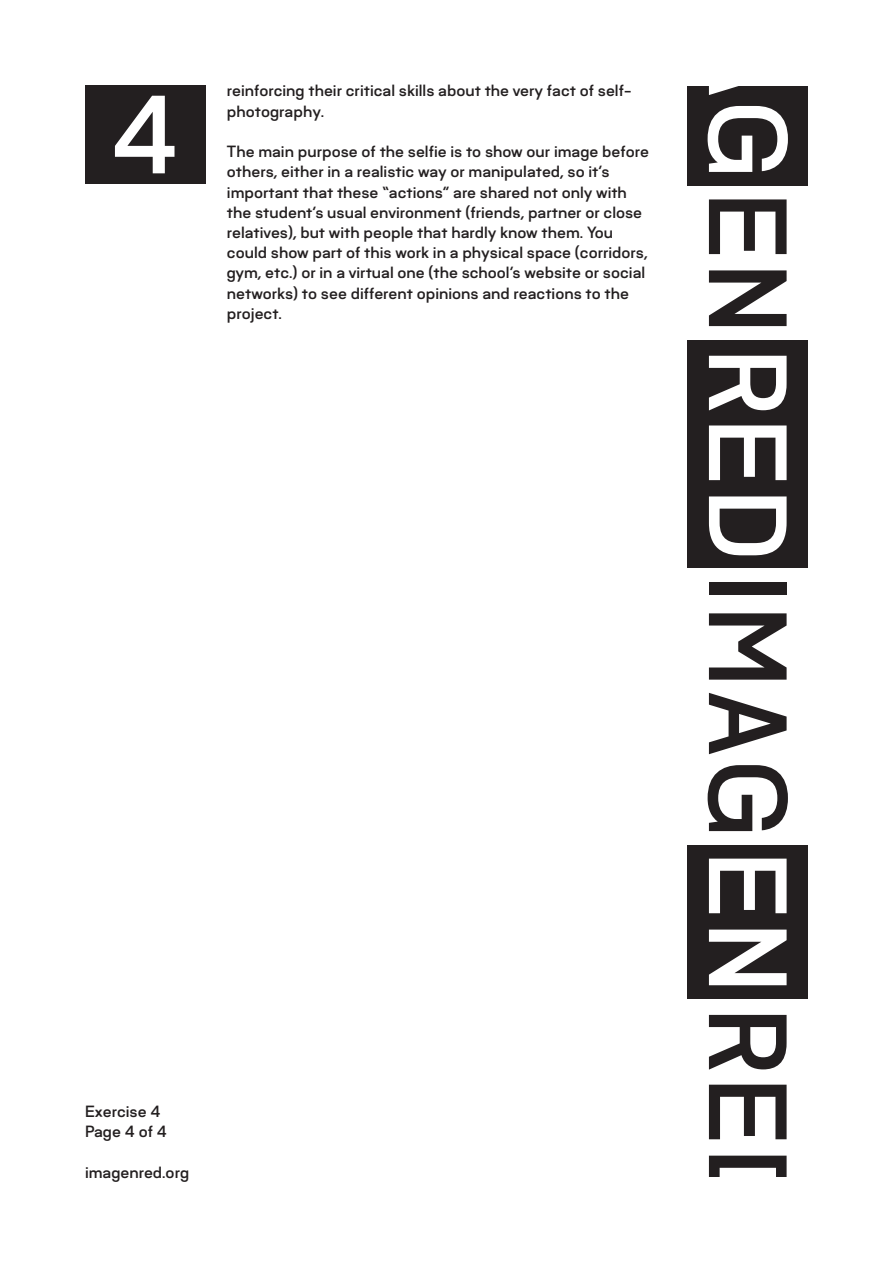
<style>
.page{position:relative;width:893px;height:1263px;background:#fff}
.page>*{position:absolute;margin:0;border:0;box-sizing:border-box;transform-origin:0 0}
.t1{font:600 102.9px "Rather";letter-spacing:.03em;color:#231f20}
.t2{font:600 102.75px "Rather";color:#fff}
.t3{font:600 15px/20.2px "Rather";color:#231f20}
.s1{color:#fff}
</style>
<div class="page">
<div style="left:85px;top:85px;width:120px;height:99px;background:#231f20"></div>
<div style="left:687px;top:340px;width:121px;height:229px;background:#231f20"></div>
<div style="left:687px;top:0;width:121px;height:186px;background:#231f20"></div>
<div style="left:674px;top:0;width:145px;height:85px;background:#fff"></div>
<div style="left:687px;top:845px;width:121px;height:154px;background:#231f20"></div>
<h2 class="t2" style="left:110px;top:69px;width:71px">4</h2>
<p class="t3" style="left:227px;top:81px;width:407px">reinforcing their critical skills about the very fact of self&shy;photography.</p>
<p class="t3" style="left:227px;top:141px;width:423px">The main purpose of the selfie is to show our image before others, either in a realistic way or manipulated, so it’s important that these “actions” are shared not only with the student’s usual environment (friends, partner or close relatives), but with people that hardly know them. You could show part of this work in a physical space (corridors, gym, etc.) or in a virtual one (the school’s website or social networks) to see different opinions and reactions to the project.</p>
<p class="t3" style="left:85px;top:1101px;width:84px">Exercise 4<br>Page 4 of 4</p>
<p class="t3" style="left:85px;top:1162px;width:106px">imagenred.org</p>
<h1 class="t1" style="left:813px;top:31px;width:1190px;rotate:90deg"><span class="s1">AG</span>EN<span class="s1">RED</span>IMAG<span class="s1">EN</span>RED</h1>
</div>
